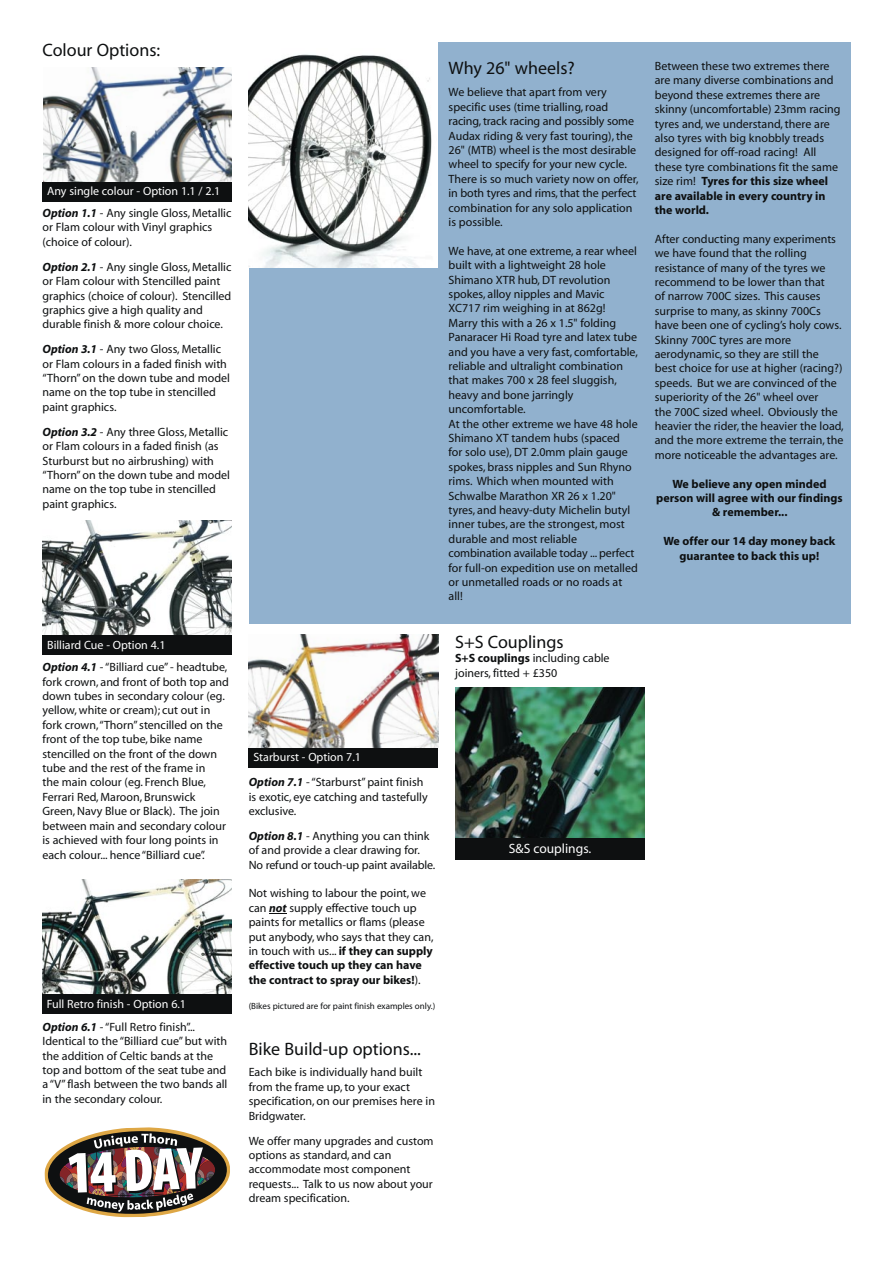
<style>
.page{position:relative;width:893px;height:1263px;background:#fff}
.page>*{position:absolute;margin:0;border:0;box-sizing:border-box;transform-origin:0 0}
.t1{font:18px "Myriad";color:#0e1011}
.t2{font:13.5px "Myriad";color:#fff}
.t3{font:12px/14.4px "Myriad";color:#0e1011}
.t4{font:700 12px/14.4px "Myriad";color:#0e1011;text-align:center}
.t5{font:12px "Myriad";color:#fff}
.t6{font:9px "Myriad";color:#0e1011}
.s1{font-weight:700;font-style:italic}
.s2{font-weight:700}
</style>
<div class="page">
<img style="left:43px;top:67px;width:189px;height:115px">
<img style="left:43px;top:521px;width:189px;height:114px">
<img style="left:249px;top:634px;width:189px;height:114px">
<div style="left:43px;top:182px;width:189px;height:19px;background:#0e1011"></div>
<div style="left:43px;top:635px;width:189px;height:20px;background:#0e1011"></div>
<div style="left:249px;top:748px;width:189px;height:20px;background:#0e1011"></div>
<img style="left:43px;top:879px;width:189px;height:115px">
<div style="left:43px;top:994px;width:189px;height:20px;background:#0e1011"></div>
<svg style="left:269px;top:913px;width:18px;height:1px"></svg>
<img style="left:456px;top:687px;width:188px;height:151px">
<div style="left:455px;top:838px;width:189px;height:21px;background:#0e1011"></div>
<svg style="left:44px;top:1127px;width:186px;height:91px"></svg>
<div style="left:249px;top:43px;width:601px;height:581px;background:#91b1ce"></div>
<div style="left:249px;top:43px;width:189px;height:225px;background:#fff"></div>
<img style="left:249px;top:54px;width:183px;height:214px">
<h1 class="t1" style="left:43px;top:41px;width:119px">Colour Options:</h1>
<p class="t5" style="left:47px;top:185px;width:175px">Any single colour - Option 1.1 / 2.1</p>
<p class="t3" style="left:43px;top:206px;width:190px"><span class="s1">Option 1.1</span> - Any single Gloss, Metallic or Flam colour with Vinyl graphics (choice of colour).</p>
<p class="t3" style="left:43px;top:260px;width:190px"><span class="s1">Option 2.1</span> - Any single Gloss, Metallic or Flam colour with Stencilled paint graphics (choice of colour). Stencilled graphics give a high quality and durable finish &amp; more colour choice.</p>
<p class="t3" style="left:43px;top:343px;width:189px"><span class="s1">Option 3.1</span> - Any two Gloss, Metallic or Flam colours in a faded finish with “Thorn” on the down tube and model name on the top tube in stencilled paint graphics.</p>
<p class="t3" style="left:43px;top:425px;width:189px"><span class="s1">Option 3.2</span> - Any three Gloss, Metallic or Flam colours in a faded finish (as<br>Sturburst but no airbrushing) with “Thorn” on the down tube and model name on the top tube in stencilled paint graphics.</p>
<p class="t5" style="left:47px;top:638px;width:120px">Billiard Cue - Option 4.1</p>
<p class="t3" style="left:43px;top:661px;width:188px"><span class="s1">Option 4.1</span> - “Billiard cue” - headtube, fork crown, and front of both top and down tubes in secondary colour (eg. yellow, white or cream); cut out in fork crown, “Thorn” stencilled on the front of the top tube, bike name stencilled on the front of the down tube and the rest of the frame in<br>the main colour (eg. French Blue, Ferrari Red, Maroon, Brunswick Green, Navy Blue or Black). The join between main and secondary colour is achieved with four long points in each colour... hence “Billiard cue”.</p>
<p class="t5" style="left:47px;top:998px;width:141px">Full Retro finish - Option 6.1</p>
<p class="t3" style="left:43px;top:1020px;width:186px"><span class="s1">Option 6.1</span> - “Full Retro finish”...<br>Identical to the “Billiard cue” but with the addition of Celtic bands at the top and bottom of the seat tube and a “V” flash between the two bands all in the secondary colour.</p>
<h1 class="t1" style="left:449px;top:59px;width:128px">Why 26" wheels?</h1>
<p class="t3" style="left:449px;top:86px;width:191px">We believe that apart from very specific uses (time trialling, road racing, track racing and possibly some Audax riding &amp; very fast touring), the 26" (MTB) wheel is the most desirable wheel to specify for your new cycle.<br>There is so much variety now on offer, in both tyres and rims, that the perfect combination for any solo application is possible.</p>
<p class="t3" style="left:449px;top:244px;width:191px">We have, at one extreme, a rear wheel built with a lightweight 28 hole<br>Shimano XTR hub, DT revolution spokes, alloy nipples and Mavic<br>XC717 rim weighing in at 862g!<br>Marry this with a 26 x 1.5" folding<br>Panaracer Hi Road tyre and latex tube and you have a very fast, comfortable, reliable and ultralight combination that makes 700 x 28 feel sluggish, heavy and bone jarringly uncomfortable.<br>At the other extreme we have 48 hole<br>Shimano XT tandem hubs (spaced<br>for solo use), DT 2.0mm plain gauge spokes, brass nipples and Sun Rhyno rims. Which when mounted with<br>Schwalbe Marathon XR 26 x 1.20" tyres, and heavy-duty Michelin butyl inner tubes, are the strongest, most durable and most reliable combination available today ... perfect for full-on expedition use on metalled or unmetalled roads or no roads at all!</p>
<h1 class="t1" style="left:455px;top:633px;width:110px">S+S Couplings</h1>
<p class="t3" style="left:455px;top:652px;width:156px"><span class="s2">S+S couplings</span> including cable joiners, fitted + £350</p>
<p class="t3" style="left:655px;top:59px;width:187px">Between these two extremes there are many diverse combinations and beyond these extremes there are skinny (uncomfortable) 23mm racing tyres and, we understand, there are also tyres with big knobbly treads designed for off-road racing! All these tyre combinations fit the same size rim! <span class="s2">Tyres for this size wheel are available in every country in the world.</span></p>
<p class="t3" style="left:655px;top:232px;width:190px">After conducting many experiments we have found that the rolling resistance of many of the tyres we recommend to be lower than that<br>of narrow 700C sizes. This causes surprise to many, as skinny 700Cs have been one of cycling’s holy cows.<br>Skinny 700C tyres are more aerodynamic, so they are still the<br>best choice for use at higher (racing?) speeds. But we are convinced of the superiority of the 26" wheel over<br>the 700C sized wheel. Obviously the heavier the rider, the heavier the load, and the more extreme the terrain, the more noticeable the advantages are.</p>
<p class="t4" style="left:656px;top:477px;width:188px">We believe any open minded person will agree with our findings &amp; remember...</p>
<p class="t4" style="left:663px;top:534px;width:173px">We offer our 14 day money back guarantee to back this up!</p>
<p class="t5" style="left:253px;top:751px;width:109px">Starburst - Option 7.1</p>
<p class="t3" style="left:249px;top:775px;width:180px"><span class="s1">Option 7.1</span> - “Starburst” paint finish is exotic, eye catching and tastefully exclusive.</p>
<p class="t3" style="left:249px;top:829px;width:188px"><span class="s1">Option 8.1</span> - Anything you can think of and provide a clear drawing for.<br>No refund or touch-up paint available.</p>
<p class="t3" style="left:249px;top:887px;width:186px">Not wishing to labour the point, we can <span class="s1">not</span> supply effective touch up paints for metallics or flams (please put anybody, who says that they can, in touch with us... <span class="s2">if they can supply effective touch up they can have the contract to spray our bikes!</span>).</p>
<p class="t6" style="left:249px;top:1001px;width:188px">(Bikes pictured are for paint finish examples only.)</p>
<h1 class="t1" style="left:249px;top:1039px;width:174px">Bike Build-up options...</h1>
<p class="t3" style="left:249px;top:1066px;width:188px">Each bike is individually hand built from the frame up, to your exact specification, on our premises here in<br>Bridgwater.</p>
<p class="t3" style="left:249px;top:1134px;width:186px">We offer many upgrades and custom options as standard, and can accommodate most component requests... Talk to us now about your dream specification.</p>
<p class="t2" style="left:509px;top:842px;width:84px">S&amp;S couplings.</p>
</div>
